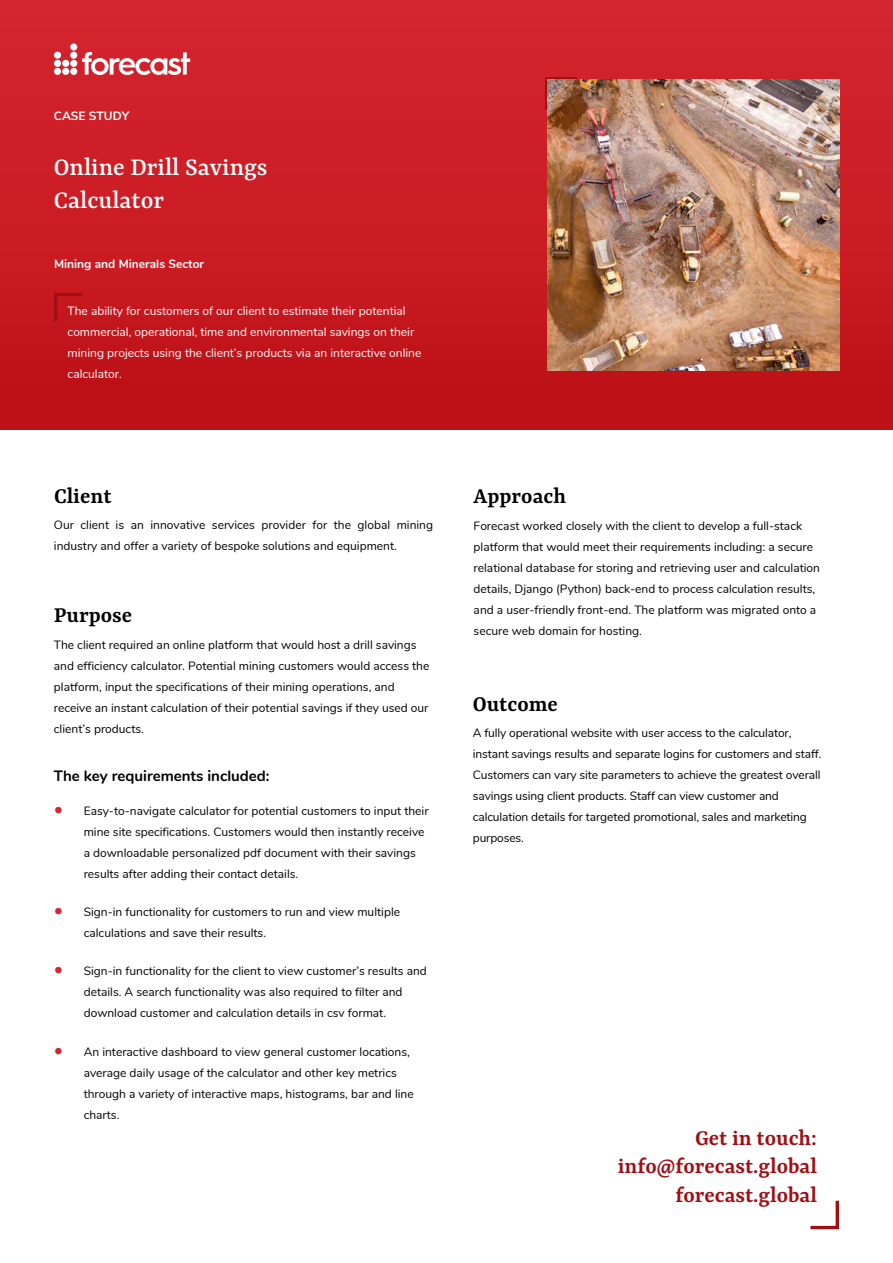
<style>
.page{position:relative;width:893px;height:1263px;background:#fff}
.page>*{position:absolute;margin:0;border:0;box-sizing:border-box;transform-origin:0 0}
.t1{font:500 27px/32.4px "Rasa";color:#fff}
.t2{font:600 24px/28.8px "Rasa";color:#a10e13;text-align:right}
.t3{font:600 24px "Rasa";color:#000}
.t4{font:700 15px "Nunito";color:#000}
.t5{font:12px/21px "Nunito";color:#000}
.t6{font:12px/21px "Nunito";color:#fff}
.t7{font:700 12px "Nunito";color:#fff}
.t8{font:700 12px "Nunito Sans";color:#fff}
.s1{font-style:inherit}
.s2{font-family:"Nunito Sans";font-size:18px;color:#d42530}
</style>
<div class="page">
<div style="left:0;top:0;width:893px;height:429px;background:linear-gradient(to right,#ca1b23,#c91d25)"></div>
<svg style="left:82px;top:52px;width:108px;height:23px"></svg>
<div style="left:54px;top:68px;width:7px;height:7px;background:#fff;border-radius:50%"></div>
<div style="left:54px;top:52px;width:7px;height:7px;background:#fff;border-radius:50%"></div>
<div style="left:54px;top:60px;width:7px;height:7px;background:#fff;border-radius:50%"></div>
<div style="left:62px;top:60px;width:7px;height:7px;background:#fff;border-radius:50%"></div>
<div style="left:62px;top:68px;width:7px;height:7px;background:#fff;border-radius:50%"></div>
<div style="left:70px;top:43px;width:7px;height:8px;background:#fff;border-radius:50%"></div>
<div style="left:70px;top:52px;width:7px;height:7px;background:#fff;border-radius:50%"></div>
<div style="left:70px;top:60px;width:7px;height:7px;background:#fff;border-radius:50%"></div>
<div style="left:70px;top:68px;width:7px;height:7px;background:#fff;border-radius:50%"></div>
<svg style="left:52px;top:291px;width:34px;height:34px"></svg>
<svg style="left:810px;top:1200px;width:29px;height:30px"></svg>
<svg style="left:543px;top:76px;width:37px;height:37px"></svg>
<img style="left:548px;top:80px;width:291px;height:290px">
<p class="t8" style="left:54px;top:107px;width:77px">CASE STUDY</p>
<h1 class="t1" style="left:54px;top:153px;width:215px">Online Drill Savings<br>Calculator</h1>
<p class="t7" style="left:54px;top:255px;width:152px">Mining and Minerals Sector</p>
<p class="t6" style="left:68px;top:299px;width:355px">The ability for customers of our client to estimate their potential commercial, operational, time and environmental savings on their mining projects using the client’s products via an interactive online calculator.</p>
<h2 class="t3" style="left:54px;top:481px;width:59px">Client</h2>
<p class="t5" style="left:54px;top:514px;width:381px">Our client is an innovative services provider for the global mining industry and offer a variety of bespoke solutions and equipment.</p>
<h2 class="t3" style="left:54px;top:600px;width:80px">Purpose</h2>
<p class="t5" style="left:54px;top:634px;width:377px">The client required an online platform that would host a drill savings and efficiency calculator. Potential mining customers would access the platform, input the specifications of their mining operations, and receive an instant calculation of their potential savings if they used our client’s products.</p>
<p class="t4" style="left:54px;top:764px;width:217px">The key requirements <span class="s1">included:</span></p>
<p class="t5" style="left:84px;top:800px;width:346px;text-indent:-30px"><span class="s2">•</span> Easy-to-navigate calculator for potential customers to input their mine site specifications. Customers would then instantly receive a downloadable personalized pdf document with their savings results after adding their contact details.</p>
<p class="t5" style="left:84px;top:901px;width:318px;text-indent:-30px"><span class="s2">•</span> Sign-in functionality for customers to run and view multiple calculations and save their results.</p>
<p class="t5" style="left:84px;top:960px;width:345px;text-indent:-30px"><span class="s2">•</span> Sign-in functionality for the client to view customer’s results and details. A search functionality was also required to filter and download customer and calculation details in csv format.</p>
<p class="t5" style="left:84px;top:1040px;width:332px;text-indent:-30px"><span class="s2">•</span> An interactive dashboard to view general customer locations, average daily usage of the calculator and other key metrics through a variety of interactive maps, histograms, bar and line charts.</p>
<h2 class="t3" style="left:474px;top:481px;width:94px">Approach</h2>
<p class="t5" style="left:474px;top:514px;width:348px">Forecast worked closely with the client to develop a full-stack platform that would meet their requirements including: a secure relational database for storing and retrieving user and calculation details, Django (Python) back-end to process calculation results, and a user-friendly front-end. The platform was migrated onto a secure web domain for hosting.</p>
<h2 class="t3" style="left:473px;top:689px;width:87px">Outcome</h2>
<p class="t5" style="left:473px;top:722px;width:350px">A fully operational website with user access to the calculator, instant savings results and separate logins for customers and staff.<br>Customers can vary site parameters to achieve the greatest overall savings using client products. Staff can view customer and calculation details for targeted promotional, sales and marketing purposes.</p>
<h2 class="t2" style="left:618px;top:1124px;width:201px">Get in touch: info@forecast.global forecast.global</h2>
</div>
